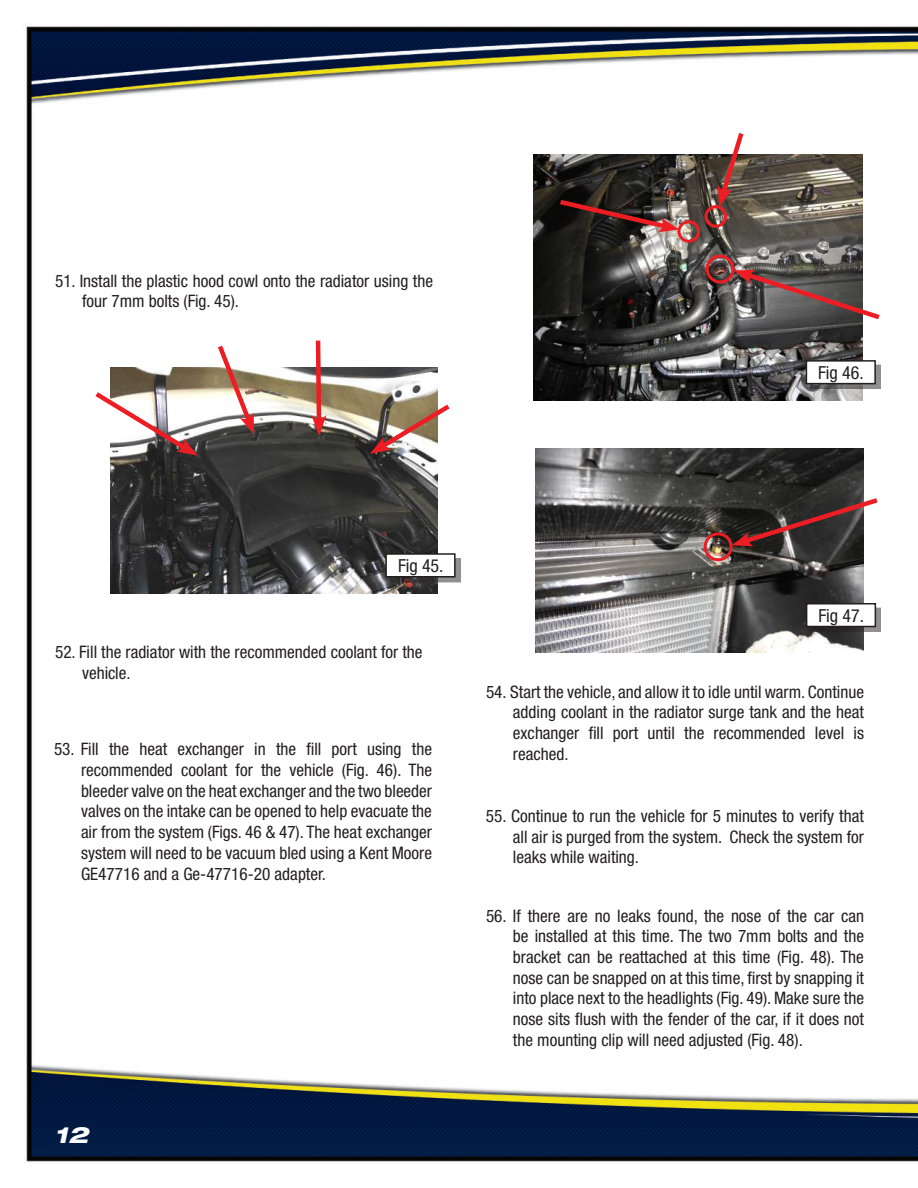
<style>
.page{position:relative;width:918px;height:1188px;background:#fff}
.page>*{position:absolute;margin:0;border:0;box-sizing:border-box;transform-origin:0 0}
.t1{font:italic 800 expanded 22.5px "Helvetica Neue LT Std";color:#fff}
.t2{font:condensed 18px "Helvetica Neue LT Std";color:#231f20}
.t3{font:condensed 17.25px/20.7px "Helvetica Neue LT Std";color:#231f20;text-align:justify}
</style>
<div class="page">
<img style="left:23px;top:23px;width:895px;height:1139px">
<img style="left:535px;top:448px;width:329px;height:204px">
<div style="left:704px;top:532px;width:29px;height:29px;border:3px solid #ee1d23;border-radius:50%"></div>
<svg style="left:732px;top:495px;width:150px;height:52px;background:#584543"></svg>
<div style="left:811px;top:608px;width:70px;height:24px;background:#231f20;opacity:.5"></div>
<div style="left:807px;top:604px;width:68px;height:23px;background:#fff"></div>
<div style="left:806px;top:603px;width:70px;height:24px;border:2px solid #231f20"></div>
<img style="left:534px;top:154px;width:328px;height:246px">
<svg style="left:555px;top:197px;width:124px;height:35px;background:#4c2e2c"></svg>
<div style="left:677px;top:220px;width:23px;height:23px;border:3px solid #ee1d23;border-radius:50%"></div>
<div style="left:706px;top:255px;width:29px;height:29px;border:3px solid #ee1d23;border-radius:50%"></div>
<div style="left:704px;top:205px;width:23px;height:23px;border:3px solid #ee1d23;border-radius:50%"></div>
<svg style="left:717px;top:128px;width:30px;height:79px"></svg>
<svg style="left:734px;top:269px;width:151px;height:54px;background:#7b6968"></svg>
<div style="left:810px;top:365px;width:71px;height:24px;background:#231f20;opacity:.5"></div>
<div style="left:806px;top:361px;width:69px;height:23px;background:#fff"></div>
<div style="left:806px;top:360px;width:70px;height:24px;border:2px solid #231f20"></div>
<img style="left:111px;top:367px;width:326px;height:227px">
<img style="left:90px;top:388px;width:108px;height:68px">
<svg style="left:214px;top:341px;width:41px;height:93px"></svg>
<svg style="left:311px;top:336px;width:16px;height:100px"></svg>
<svg style="left:370px;top:400px;width:85px;height:54px"></svg>
<div style="left:390px;top:558px;width:70px;height:24px;background:#231f20;opacity:.5"></div>
<div style="left:386px;top:554px;width:69px;height:23px;background:#fff"></div>
<div style="left:385px;top:553px;width:71px;height:25px;border:2px solid #231f20"></div>
<p class="t3" style="left:82px;top:270px;width:353px;text-indent:-27px">51. Install the plastic hood cowl onto the radiator using the four 7mm bolts (Fig. 45).</p>
<p class="t2" style="left:818px;top:362px;width:47px">Fig 46.</p>
<p class="t2" style="left:398px;top:555px;width:47px">Fig 45.</p>
<p class="t3" style="left:82px;top:641px;width:342px;text-indent:-27px">52. Fill the radiator with the recommended coolant for the vehicle.</p>
<p class="t3" style="left:81px;top:739px;width:353px;text-indent:-27px">53. Fill the heat exchanger in the fill port using the recommended coolant for the vehicle (Fig. 46). The bleeder valve on the heat exchanger and the two bleeder valves on the intake can be opened to help evacuate the air from the system (Figs. 46 &amp; 47). The heat exchanger system will need to be vacuum bled using a Kent Moore GE47716 and a Ge-47716-20 adapter.</p>
<h1 class="t1" style="left:55px;top:1120px;width:35px">12</h1>
<p class="t2" style="left:819px;top:605px;width:47px">Fig 47.</p>
<p class="t3" style="left:513px;top:681px;width:353px;text-indent:-27px">54. Start the vehicle, and allow it to idle until warm. Continue adding coolant in the radiator surge tank and the heat exchanger fill port until the recommended level is reached.</p>
<p class="t3" style="left:513px;top:805px;width:353px;text-indent:-27px">55. Continue to run the vehicle for 5 minutes to verify that all air is purged from the system. Check the system for leaks while waiting.</p>
<p class="t3" style="left:513px;top:905px;width:353px;text-indent:-27px">56. If there are no leaks found, the nose of the car can be installed at this time. The two 7mm bolts and the bracket can be reattached at this time (Fig. 48). The nose can be snapped on at this time, first by snapping it into place next to the headlights (Fig. 49). Make sure the nose sits flush with the fender of the car, if it does not the mounting clip will need adjusted (Fig. 48).</p>
</div>
